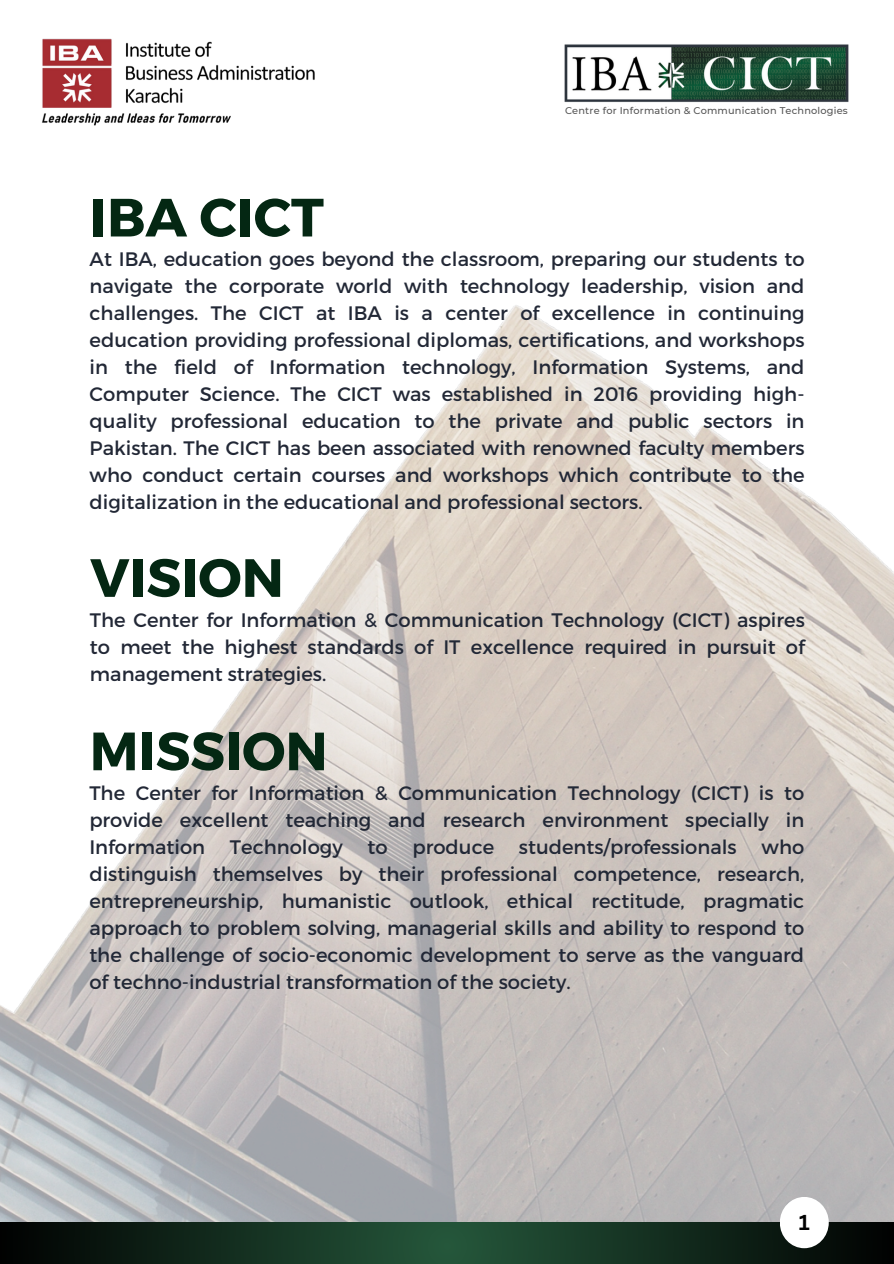
<style>
.page{position:relative;width:894px;height:1264px;background:#fff}
.page>*{position:absolute;margin:0;border:0;box-sizing:border-box;transform-origin:0 0}
.t1{font:700 53.7px "Montserrat";color:#042713}
.t2{font:700 21px "Canva Sans";color:#000}
.t3{font:19.5px/27px "Montserrat";color:#222836;text-align:justify}
.t4{font:500 9.75px "Montserrat";letter-spacing:.02em;color:#545454}
</style>
<div class="page">
<img style="left:0;top:106px;width:893px;height:1116px">
<img style="left:34px;top:38px;width:291px;height:92px">
<img style="left:564px;top:44px;width:285px;height:58px">
<svg style="left:0;top:1222px;width:893px;height:41px;background:#132d1e"></svg>
<div style="left:779px;top:1196px;width:49px;height:52px;background:#fff;border-radius:50%"></div>
<p class="t4" style="left:565px;top:104px;width:284px">Centre for Information &amp; Communication Technologies</p>
<h2 class="t1" style="left:90px;top:182px;width:235px">IBA CICT</h2>
<h1 class="t3" style="left:90px;top:245px;width:716px">At IBA, education goes beyond the classroom, preparing our students to navigate the corporate world with technology leadership, vision and challenges. The CICT at IBA is a center of excellence in continuing education providing professional diplomas, certifications, and workshops in the field of Information technology, Information Systems, and Computer Science. The CICT was established in 2016 providing high&shy;quality professional education to the private and public sectors in Pakistan. The CICT has been associated with renowned faculty members who conduct certain courses and workshops which contribute to the digitalization in the educational and professional sectors.</h1>
<h2 class="t1" style="left:90px;top:543px;width:195px">VISION</h2>
<h1 class="t3" style="left:90px;top:605px;width:716px">The Center for Information &amp; Communication Technology (CICT) aspires to meet the highest standards of IT excellence required in pursuit of management strategies.</h1>
<h2 class="t1" style="left:90px;top:716px;width:239px">MISSION</h2>
<p class="t3" style="left:89px;top:778px;width:716px">The Center for Information &amp; Communication Technology (CICT) is to provide excellent teaching and research environment specially in Information</p>
<p class="t3" style="left:230px;top:832px;width:114px">Technology</p>
<p class="t3" style="left:367px;top:832px;width:22px">to</p>
<p class="t3" style="left:412px;top:832px;width:83px">produce</p>
<p class="t3" style="left:519px;top:832px;width:219px">students/professionals</p>
<p class="t3" style="left:89px;top:832px;width:716px;text-indent:672px">who distinguish themselves by their professional competence, research, entrepreneurship, humanistic outlook, ethical rectitude, pragmatic approach to problem solving, managerial skills and ability to respond to the challenge of socio-economic development to serve as the vanguard of techno-industrial transformation of the society.</p>
<h1 class="t2" style="left:798px;top:1207px;width:13px">1</h1>
</div>
